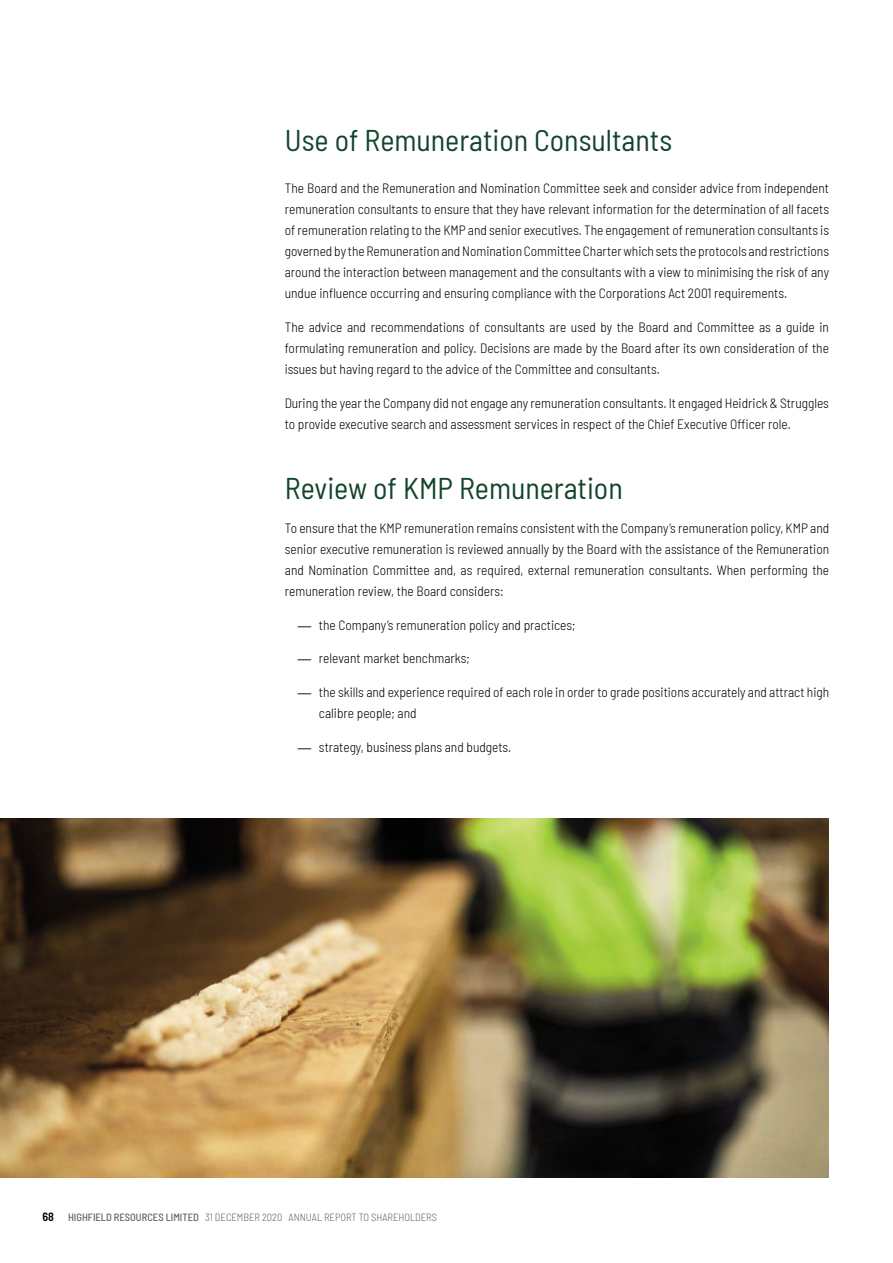
<style>
.page{position:relative;width:893px;height:1263px;background:#fff}
.page>*{position:absolute;margin:0;border:0;box-sizing:border-box;transform-origin:0 0}
.t1{font:semi-condensed 30px "Barlow";color:#13442c}
.t2{font:300 semi-condensed 13.5px/21px "Barlow";color:#000;text-align:justify}
.t3{font:300 semi-condensed 10.5px "Barlow";color:#636363}
.s1{font-family:"Avenir";font-weight:400;font-stretch:normal}
.s2{font-weight:600;font-size:12px;color:#000}
.s3{font-weight:500}
</style>
<div class="page">
<img style="left:0;top:819px;width:828px;height:359px">
<h1 class="t1" style="left:285px;top:119px;width:389px">Use of Remuneration Consultants</h1>
<p class="t2" style="left:285px;top:177px;width:546px">The Board and the Remuneration and Nomination Committee seek and consider advice from independent remuneration consultants to ensure that they have relevant information for the determination of all facets of remuneration relating to the KMP and senior executives. The engagement of remuneration consultants is governed by the Remuneration andNomination Committee Charterwhich sets the protocols and restrictions around the interaction between management and the consultants with a view to minimising the risk of any undue influence occurring and ensuring compliance with the Corporations Act 2001 requirements.</p>
<p class="t2" style="left:285px;top:316px;width:546px">The advice and recommendations of consultants are used by the Board and Committee as a guide in formulating remuneration and policy. Decisions are made by the Board after its own consideration of the issues but having regard to the advice of the Committee and consultants.</p>
<p class="t2" style="left:285px;top:392px;width:546px">During the year the Company did not engage any remuneration consultants. It engaged Heidrick &amp; Struggles to provide executive search and assessment services in respect of the Chief Executive Officer role.</p>
<h1 class="t1" style="left:285px;top:467px;width:339px">Review of KMP Remuneration</h1>
<p class="t2" style="left:285px;top:516px;width:546px">To ensure that the KMP remuneration remains consistent with the Company’s remuneration policy, KMP and senior executive remuneration is reviewed annually by the Board with the assistance of the Remuneration and Nomination Committee and, as required, external remuneration consultants. When performing the remuneration review, the Board considers:</p>
<p class="t2" style="left:298px;top:613px;width:279px"><span class="s1">—</span> the Company’s remuneration policy and practices;</p>
<p class="t2" style="left:298px;top:647px;width:174px"><span class="s1">—</span> relevant market benchmarks;</p>
<p class="t2" style="left:319px;top:681px;width:512px;text-indent:-21px"><span class="s1">—</span> the skills and experience required of each role in order to grade positions accurately and attract high calibre people; and</p>
<p class="t2" style="left:298px;top:735px;width:215px"><span class="s1">—</span> strategy, business plans and budgets.</p>
<p class="t3" style="left:43px;top:1209px;width:396px"><span class="s2">68</span> <span class="s3">HIGHFIELD RESOURCES LIMITED</span> 31 DECEMBER 2020 ANNUAL REPORT TO SHAREHOLDERS</p>
</div>
